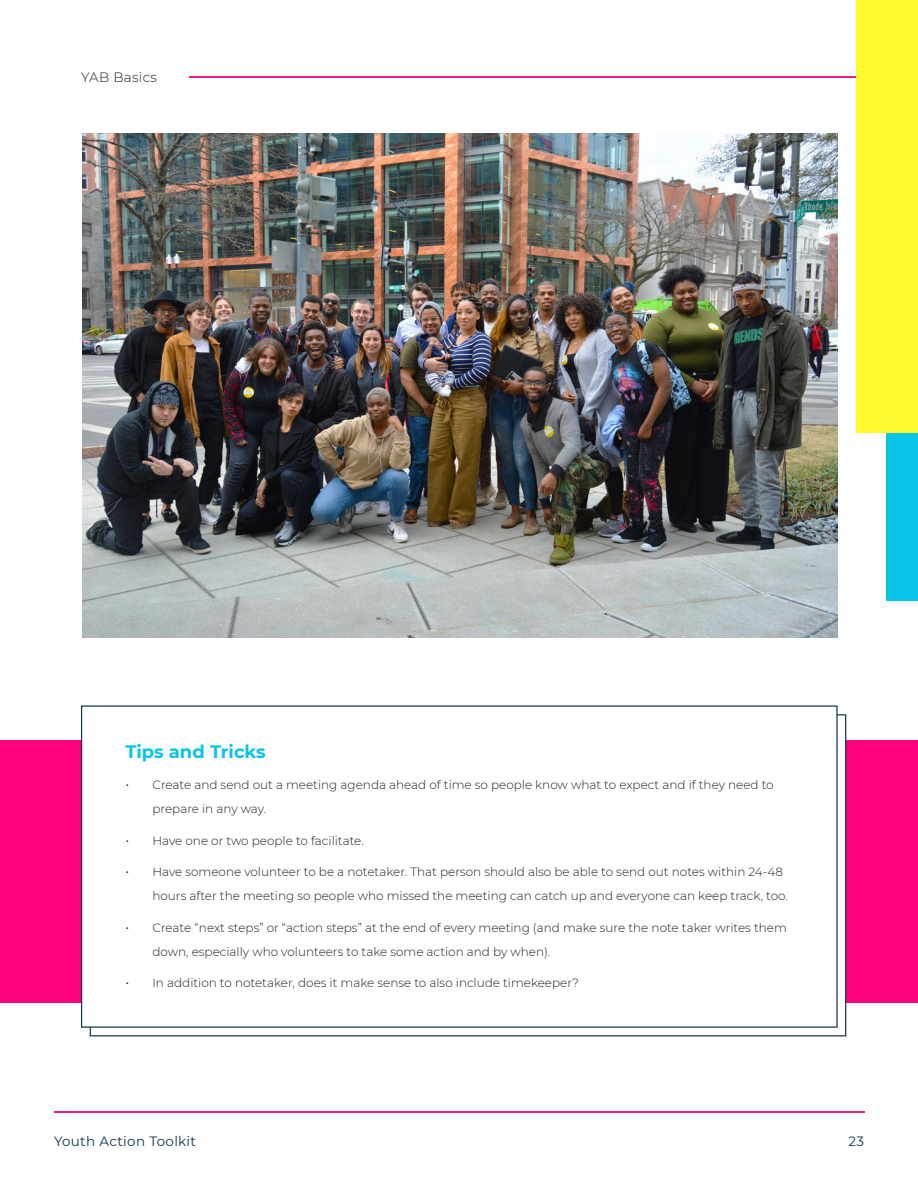
<style>
.page{position:relative;width:918px;height:1188px;background:#fff}
.page>*{position:absolute;margin:0;border:0;box-sizing:border-box;transform-origin:0 0}
.t1{font:700 18px "Montserrat";color:#07c4e8}
.t2{font:13.5px "Montserrat";letter-spacing:.025em;color:#11354e}
.t3{font:300 13.5px "Montserrat";letter-spacing:.025em;color:#231f20}
.t4{font:300 12px/24px "Montserrat";color:#231f20}
.s1{font-size:13.5px}
</style>
<div class="page">
<hr style="left:54px;top:1111px;width:810px;height:1px;background:#ed1e7e">
<hr style="left:189px;top:76px;width:675px;height:2px;background:#ed1e7e">
<div style="left:0;top:740px;width:918px;height:263px;background:#ff007f"></div>
<div style="left:90px;top:714px;width:756px;height:322px;background:#fff;border:1px solid #11354e"></div>
<div style="left:81px;top:705px;width:757px;height:323px;background:#fff"></div>
<img style="left:82px;top:134px;width:756px;height:504px">
<div style="left:887px;top:159px;width:31px;height:441px;background:#07c4e8"></div>
<div style="left:856px;top:0;width:62px;height:432px;background:#fff92d"></div>
<p class="t3" style="left:81px;top:71px;width:78px">YAB Basics</p>
<h1 class="t1" style="left:125px;top:743px;width:142px">Tips and Tricks</h1>
<p class="t4" style="left:152px;top:773px;width:623px;text-indent:-27px"><span class="s1">•</span> Create and send out a meeting agenda ahead of time so people know what to expect and if they need to prepare in any way.</p>
<p class="t4" style="left:125px;top:829px;width:240px"><span class="s1">•</span> Have one or two people to facilitate.</p>
<p class="t4" style="left:152px;top:860px;width:637px;text-indent:-27px"><span class="s1">•</span> Have someone volunteer to be a notetaker. That person should also be able to send out notes within 24-48 hours after the meeting so people who missed the meeting can catch up and everyone can keep track, too.</p>
<p class="t4" style="left:152px;top:916px;width:636px;text-indent:-27px"><span class="s1">•</span> Create “next steps” or “action steps” at the end of every meeting (and make sure the note taker writes them down, especially who volunteers to take some action and by when).</p>
<p class="t4" style="left:125px;top:971px;width:455px"><span class="s1">•</span> In addition to notetaker, does it make sense to also include timekeeper?</p>
<p class="t2" style="left:54px;top:1134px;width:144px">Youth Action Toolkit</p>
<p class="t2" style="left:848px;top:1134px;width:17px">23</p>
</div>
